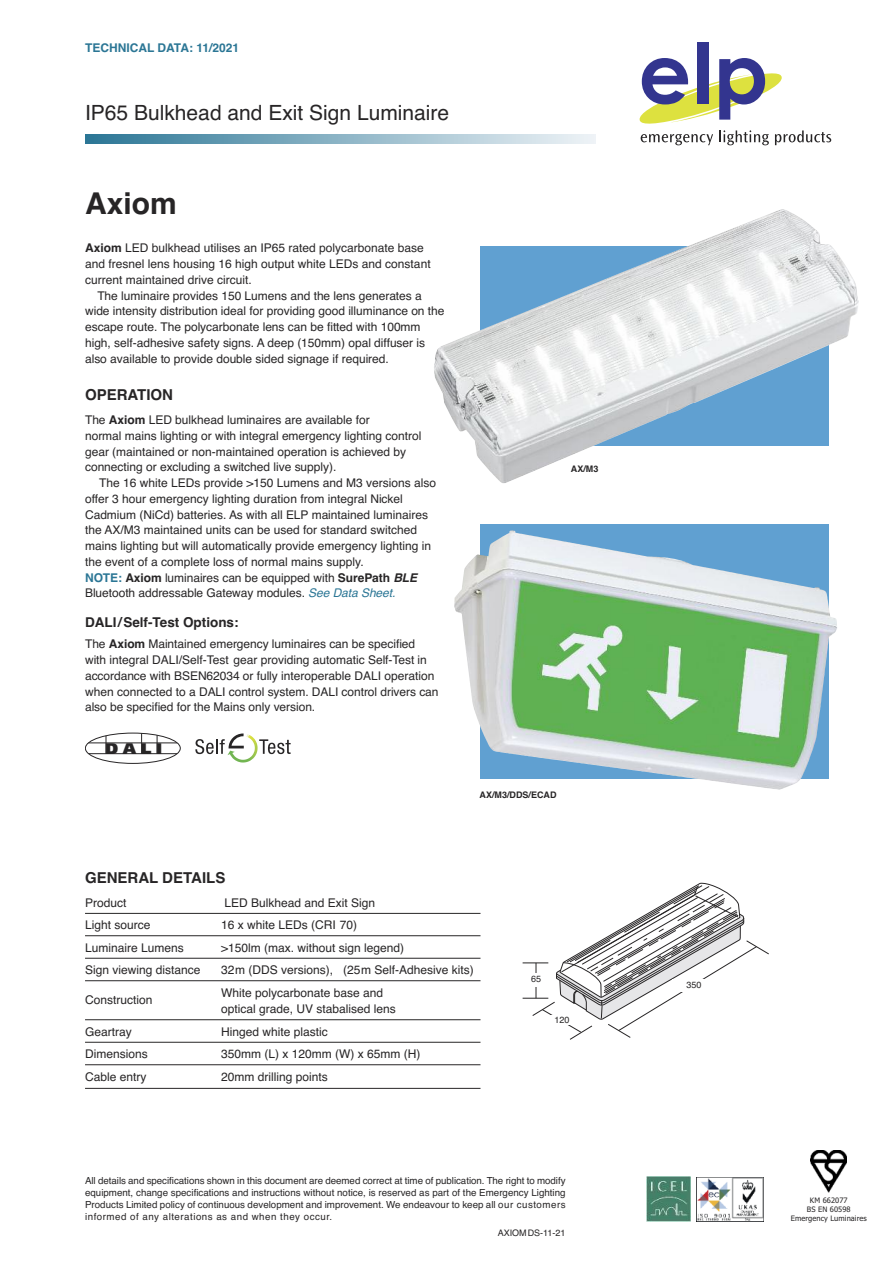
<style>
.page{position:relative;width:893px;height:1263px;background:#fff}
.page>*{position:absolute;margin:0;border:0;box-sizing:border-box;transform-origin:0 0}
.t1{font:700 30px "Helvetica";color:#272526}
.t2{font:21px "Helvetica";color:#272526}
.t3{font:900 15.3px "Frutiger";color:#272526;scale:1.05 1}
.t4{font:700 15px "Helvetica";color:#272526}
.t5{font:700 13.5px "Helvetica";color:#272526}
.t6{font:12px/15.8px "Helvetica";color:#272526}
.t7{font:700 12px "Helvetica";color:#2b7695}
.t8{font:9.75px/12px "Helvetica";letter-spacing:.05em;color:#272526;text-align:justify}
.t9{font:9px "Helvetica";color:#272526}
.t10{font:700 9px "Helvetica";color:#272526}
.t11{font:7.5px/9px "Tahoma";letter-spacing:.01em;color:#272526;text-align:center}
.s1{font-weight:700}
.s2{font-weight:700;color:#2b7695}
.s3{font-weight:700;font-style:italic}
.s4{font-style:italic;color:#2b7695}
</style>
<div class="page">
<svg style="left:85px;top:134px;width:510px;height:9px;background:#8cb4c5"></svg>
<div style="left:697px;top:42px;width:11px;height:61px;background:#33358f"></div>
<svg style="left:640px;top:58px;width:191px;height:87px"></svg>
<img style="left:646px;top:1177px;width:45px;height:45px">
<img style="left:697px;top:1177px;width:66px;height:44px">
<svg style="left:480px;top:524px;width:349px;height:254px;background:#8dc098"></svg>
<div style="left:85px;top:733px;width:96px;height:31px;border:1px solid #272526;border-radius:50%"></div>
<hr style="left:88px;top:743px;width:89px;height:1px;background:#272526">
<hr style="left:88px;top:753px;width:89px;height:1px;background:#272526">
<svg style="left:106px;top:736px;width:1px;height:18px"></svg>
<svg style="left:141px;top:733px;width:1px;height:21px"></svg>
<svg style="left:157px;top:735px;width:1px;height:19px"></svg>
<svg style="left:195px;top:733px;width:96px;height:29px"></svg>
<img style="left:515px;top:531px;width:315px;height:86px">
<img style="left:434px;top:209px;width:425px;height:274px">
<img style="left:811px;top:1150px;width:36px;height:42px">
<svg style="left:523px;top:883px;width:246px;height:157px"></svg>
<div style="left:672px;top:979px;width:42px;height:12px;background:#fff"></div>
<hr style="left:85px;top:913px;width:395px;height:1px;background:#272526">
<hr style="left:85px;top:935px;width:395px;height:1px;background:#272526">
<hr style="left:85px;top:958px;width:395px;height:1px;background:#272526">
<hr style="left:85px;top:980px;width:395px;height:1px;background:#272526">
<hr style="left:85px;top:1019px;width:395px;height:1px;background:#272526">
<hr style="left:85px;top:1042px;width:395px;height:1px;background:#272526">
<hr style="left:85px;top:1064px;width:395px;height:1px;background:#272526">
<hr style="left:85px;top:1088px;width:395px;height:1px;background:#272526">
<p class="t7" style="left:85px;top:40px;width:156px">TECHNICAL DATA: 11/2021</p>
<h2 class="t2" style="left:85px;top:100px;width:366px">IP65 Bulkhead and Exit Sign Luminaire</h2>
<h1 class="t1" style="left:85px;top:186px;width:93px">Axiom</h1>
<p class="t6" style="left:85px;top:240px;width:347px"><span class="s1">Axiom</span> LED bulkhead utilises an IP65 rated polycarbonate base and fresnel lens housing 16 high output white LEDs and constant current maintained drive circuit.</p>
<p class="t6" style="left:85px;top:287px;width:361px;text-indent:12px">The luminaire provides 150 Lumens and the lens generates a wide intensity distribution ideal for providing good illuminance on the escape route. The polycarbonate lens can be fitted with 100mm high, self-adhesive safety signs. A deep (150mm) opal diffuser is also available to provide double sided signage if required.</p>
<p class="t4" style="left:85px;top:386px;width:90px">OPERATION</p>
<p class="t6" style="left:85px;top:412px;width:338px">The <span class="s1">Axiom</span> LED bulkhead luminaires are available for<br>normal mains lighting or with integral emergency lighting control gear (maintained or non-maintained operation is achieved by connecting or excluding a switched live supply).</p>
<p class="t6" style="left:85px;top:475px;width:353px;text-indent:14px">The 16 white LEDs provide &gt;150 Lumens and M3 versions also offer 3 hour emergency lighting duration from integral Nickel Cadmium (NiCd) batteries. As with all ELP maintained luminaires the AX/M3 maintained units can be used for standard switched mains lighting but will automatically provide emergency lighting in the event of a complete loss of normal mains supply.<br><span class="s2">NOTE:</span> <span class="s1">Axiom</span> luminaires can be equipped with <span class="s1">SurePath</span> <span class="s3">BLE </span>Bluetooth addressable Gateway modules. <span class="s4">See Data Sheet.</span></p>
<p class="t5" style="left:85px;top:615px;width:155px">DALI/Self-Test Options:</p>
<p class="t6" style="left:85px;top:636px;width:355px">The <span class="s1">Axiom</span> Maintained emergency luminaires can be specified with integral DALI/Self-Test gear providing automatic Self-Test in accordance with BSEN62034 or fully interoperable DALI operation when connected to a DALI control system. DALI control drivers can also be specified for the Mains only version.</p>
<p class="t3" style="left:105px;top:742px;width:56px">DALI</p>
<p class="t10" style="left:571px;top:463px;width:29px">AX/M3</p>
<p class="t10" style="left:480px;top:789px;width:79px">AX/M3/DDS/ECAD</p>
<p class="t4" style="left:85px;top:869px;width:142px">GENERAL DETAILS</p>
<p class="t6" style="left:85px;top:894px;width:43px">Product</p>
<p class="t6" style="left:224px;top:894px;width:152px">LED Bulkhead and Exit Sign</p>
<p class="t6" style="left:85px;top:917px;width:67px">Light source</p>
<p class="t6" style="left:221px;top:917px;width:137px">16 x white LEDs (CRI 70)</p>
<p class="t6" style="left:85px;top:939px;width:100px">Luminaire Lumens</p>
<p class="t6" style="left:221px;top:939px;width:185px">&gt;150lm (max. without sign legend)</p>
<p class="t6" style="left:85px;top:962px;width:117px">Sign viewing distance</p>
<p class="t6" style="left:221px;top:962px;width:254px">32m (DDS versions), (25m Self-Adhesive kits)</p>
<p class="t6" style="left:85px;top:992px;width:69px">Construction</p>
<p class="t6" style="left:221px;top:984px;width:176px;line-height:16.5px">White polycarbonate base and optical grade, UV stabalised lens</p>
<p class="t6" style="left:85px;top:1023px;width:48px">Geartray</p>
<p class="t6" style="left:221px;top:1023px;width:108px">Hinged white plastic</p>
<p class="t6" style="left:85px;top:1046px;width:64px">Dimensions</p>
<p class="t6" style="left:221px;top:1046px;width:201px">350mm (L) x 120mm (W) x 65mm (H)</p>
<p class="t6" style="left:85px;top:1068px;width:63px">Cable entry</p>
<p class="t6" style="left:221px;top:1068px;width:108px">20mm drilling points</p>
<p class="t9" style="left:531px;top:973px;width:12px">65</p>
<p class="t9" style="left:554px;top:1015px;width:17px">120</p>
<p class="t8" style="left:85px;top:1175px;width:482px">All details and specifications shown in this document are deemed correct at time of publication. The right to modify equipment, change specifications and instructions without notice, is reserved as part of the Emergency Lighting Products Limited policy of continuous development and improvement. We endeavour to keep all our customers informed of any alterations as and when they occur.</p>
<p class="t9" style="left:498px;top:1227px;width:69px">AXIOMDS-11-21</p>
<p class="t9" style="left:686px;top:979px;width:17px">350</p>
<p class="t11" style="left:791px;top:1195px;width:78px">KM 662077<br>BS EN 60598<br>Emergency Luminaires</p>
</div>
